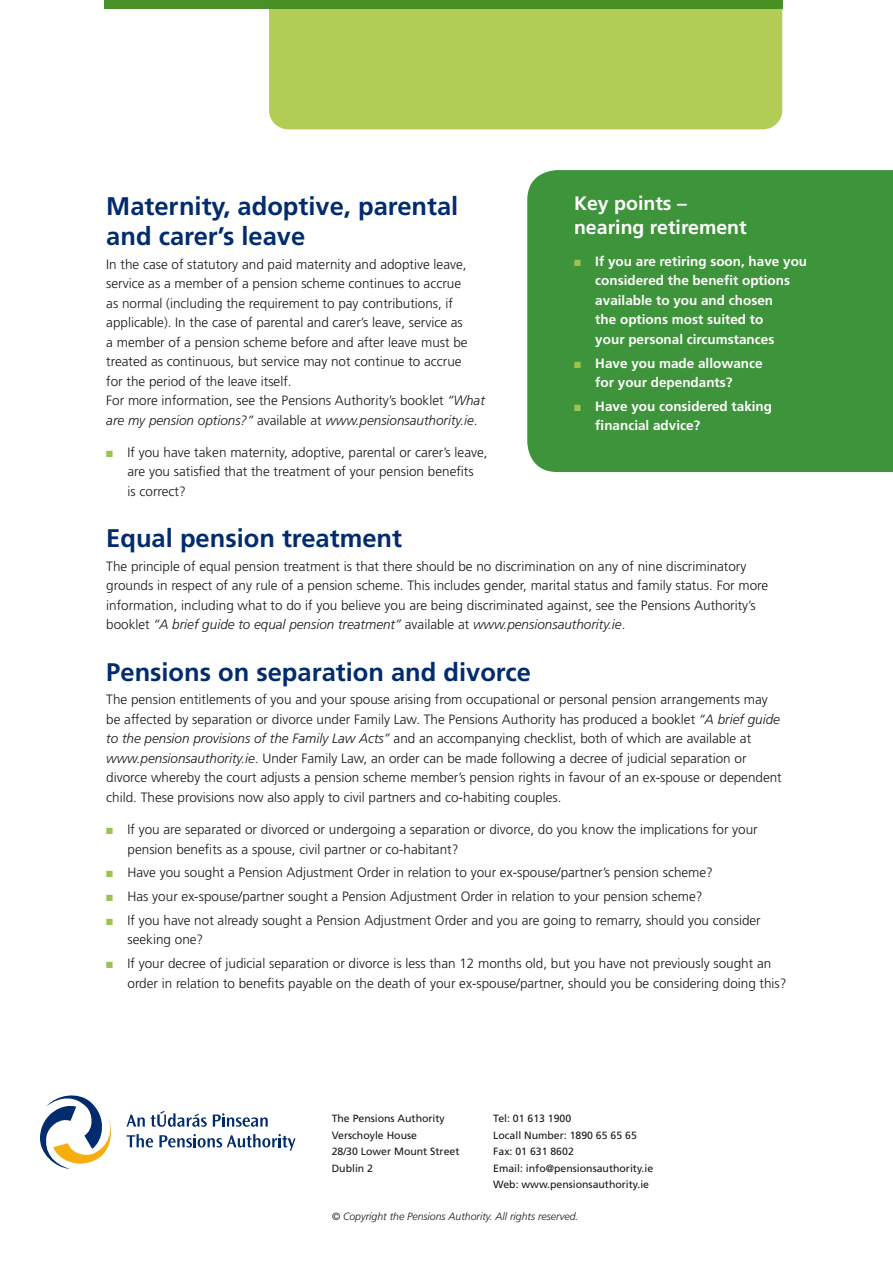
<style>
.page{position:relative;width:893px;height:1263px;background:#fff}
.page>*{position:absolute;margin:0;border:0;box-sizing:border-box;transform-origin:0 0}
.Head_I{font:700 25.5px/30px "Frutiger LT Std";color:#002c6d}
.Head_II{font:700 19.5px/23.4px "Frutiger LT Std";color:#fff}
.body_text{font:300 13.5px/19.5px "Frutiger LT Std";color:#1a171c}
.body_text_indent__1{font:300 13.5px/19.5px "Frutiger LT Std";color:#1a171c}
.body_text_indent__3{font:300 13.5px/19.5px "Frutiger LT Std";color:#1a171c}
.body_text_indent__1-2{font:700 13.5px/19.5px "Frutiger LT Std";color:#fff}
.Contacts{font:10.5px/16.5px "Frutiger LT Std";color:#1a171c}
.Contacts-2{font:italic 300 10.5px "Frutiger LT Std";color:#1a171c}
.s1{font-style:italic}
.s2{color:#9bc352}
</style>
<div class="page">
<div style="left:269px;top:9px;width:513px;height:120px;background:#b1cd55"></div>
<div style="left:104px;top:0;width:678px;height:9px;background:#458d23"></div>
<div style="left:527px;top:170px;width:366px;height:302px;background:#3e943a"></div>
<svg style="left:40px;top:1095px;width:71px;height:74px"></svg>
<svg style="left:127px;top:1134px;width:26px;height:13px"></svg>
<svg style="left:126px;top:1114px;width:19px;height:12px"></svg>
<svg style="left:159px;top:1134px;width:136px;height:17px"></svg>
<svg style="left:213px;top:1113px;width:55px;height:14px"></svg>
<svg style="left:151px;top:1111px;width:56px;height:16px"></svg>
<p class="Head_I" style="left:106px;top:191px;width:353px">Maternity, adoptive, parental and carer’s leave</p>
<p class="body_text" style="left:106px;top:254px;width:380px">In the case of statutory and paid maternity and adoptive leave, service as a member of a pension scheme continues to accrue<br>as normal (including the requirement to pay contributions, if applicable). In the case of parental and carer’s leave, service as<br>a member of a pension scheme before and after leave must be treated as continuous, but service may not continue to accrue<br>for the period of the leave itself.<br>For more information, see the Pensions Authority’s booklet <span class="s1">“What are my pension options?”</span> available at <span class="s1">www.pensionsauthority.ie</span>.</p>
<p class="body_text_indent__3" style="left:128px;top:443px;width:362px;text-indent:-21px"><span class="s2">■</span> If you have taken maternity, adoptive, parental or carer’s leave, are you satisfied that the treatment of your pension benefits<br>is correct?</p>
<p class="Head_I" style="left:106px;top:523px;width:297px">Equal pension treatment</p>
<p class="body_text" style="left:106px;top:557px;width:663px">The principle of equal pension treatment is that there should be no discrimination on any of nine discriminatory grounds in respect of any rule of a pension scheme. This includes gender, marital status and family status. For more information, including what to do if you believe you are being discriminated against, see the Pensions Authority’s booklet <span class="s1">“A brief guide to equal pension treatment”</span> available at <span class="s1">www.pensionsauthority.ie</span>.</p>
<p class="Head_I" style="left:106px;top:657px;width:426px">Pensions on separation and divorce</p>
<p class="body_text" style="left:106px;top:690px;width:677px">The pension entitlements of you and your spouse arising from occupational or personal pension arrangements may be affected by separation or divorce under Family Law. The Pensions Authority has produced a booklet <span class="s1">“A brief guide to the pension provisions of the Family Law Acts”</span> and an accompanying checklist, both of which are available at <span class="s1">www.pensionsauthority.ie</span>. Under Family Law, an order can be made following a decree of judicial separation or divorce whereby the court adjusts a pension scheme member’s pension rights in favour of an ex-spouse or dependent child. These provisions now also apply to civil partners and co-habiting couples.</p>
<p class="body_text_indent__1" style="left:128px;top:820px;width:632px;text-indent:-21px"><span class="s2">■</span> If you are separated or divorced or undergoing a separation or divorce, do you know the implications for your pension benefits as a spouse, civil partner or co-habitant?</p>
<p class="body_text_indent__1" style="left:106px;top:863px;width:608px"><span class="s2">■</span> Have you sought a Pension Adjustment Order in relation to your ex-spouse/partner’s pension scheme?</p>
<p class="body_text_indent__1" style="left:106px;top:887px;width:598px"><span class="s2">■</span> Has your ex-spouse/partner sought a Pension Adjustment Order in relation to your pension scheme?</p>
<p class="body_text_indent__1" style="left:128px;top:911px;width:635px;text-indent:-21px"><span class="s2">■</span> If you have not already sought a Pension Adjustment Order and you are going to remarry, should you consider seeking one?</p>
<p class="body_text_indent__3" style="left:128px;top:954px;width:660px;text-indent:-21px"><span class="s2">■</span> If your decree of judicial separation or divorce is less than 12 months old, but you have not previously sought an order in relation to benefits payable on the death of your ex-spouse/partner, should you be considering doing this?</p>
<p class="Head_II" style="left:574px;top:192px;width:174px">Key points – nearing retirement</p>
<p class="body_text_indent__1-2" style="left:595px;top:251px;width:213px;text-indent:-21px"><span class="s2">■</span> If you are retiring soon, have you considered the benefit options available to you and chosen<br>the options most suited to<br>your personal circumstances</p>
<p class="body_text_indent__1-2" style="left:595px;top:353px;width:169px;text-indent:-21px"><span class="s2">■</span> Have you made allowance for your dependants?</p>
<p class="body_text_indent__1-2" style="left:595px;top:397px;width:178px;text-indent:-21px"><span class="s2">■</span> Have you considered taking financial advice?</p>
<p class="Contacts" style="left:332px;top:1110px;width:129px">The Pensions Authority<br>Verschoyle House<br>28/30 Lower Mount Street<br>Dublin 2</p>
<p class="Contacts" style="left:493px;top:1110px;width:161px">Tel: 01 613 1900<br>Locall Number: 1890 65 65 65<br>Fax: 01 631 8602<br>Email: info@pensionsauthority.ie<br>Web: www.pensionsauthority.ie</p>
<p class="Contacts-2" style="left:332px;top:1210px;width:248px">© Copyright the Pensions Authority. All rights reserved.</p>
</div>
